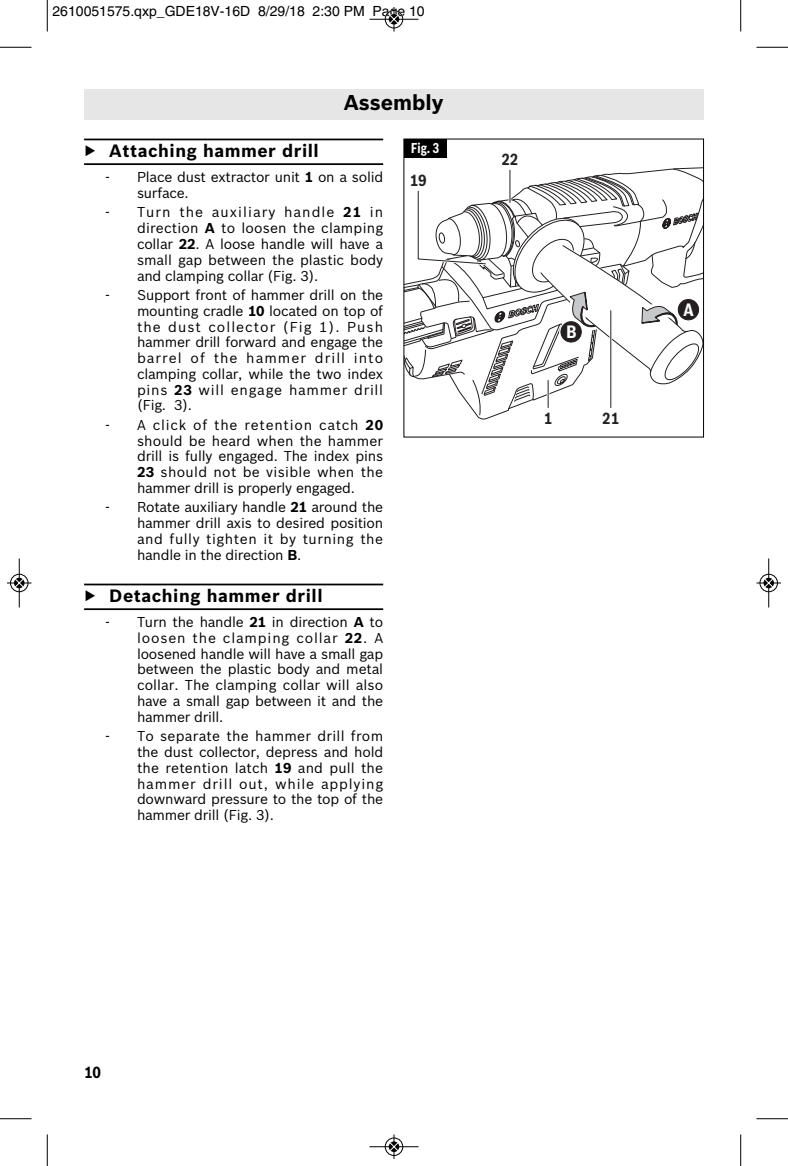
<style>
.page{position:relative;width:788px;height:1166px;background:#fff}
.page>*{position:absolute;margin:0;border:0;box-sizing:border-box;transform-origin:0 0}
.t1{font:700 21px "Bosch Sans";color:#000}
.t2{font:700 17.5px "Bosch Sans";letter-spacing:.03em;color:#000}
.t3{font:700 17.5px "Bosch Sans Cond";color:#fff}
.t4{font:700 15.75px "Bosch Sans Cond";color:#231f20}
.t5{font:700 15.75px "Bosch Sans Cond";color:#000}
.t6{font:14px/15.8px "Bosch Sans";letter-spacing:-.02em;color:#000;text-align:justify}
.t7{font:14px "Helvetica";color:#000}
.t8{font:700 14px "Bosch Sans Cond";color:#fff;scale:.9 1}
.s1{font-weight:700}
</style>
<div class="page">
<div style="left:84px;top:89px;width:619px;height:30px;background:#e6e6e6"></div>
<hr style="left:84px;top:139px;width:299px;height:1px;background:#000">
<hr style="left:84px;top:163px;width:299px;height:2px;background:#000">
<hr style="left:84px;top:583px;width:299px;height:2px;background:#000">
<hr style="left:84px;top:608px;width:299px;height:2px;background:#000">
<svg style="left:405px;top:167px;width:297px;height:253px"></svg>
<div style="left:676px;top:298px;width:24px;height:23px;border:4px solid #fff;border-radius:50%"></div>
<div style="left:678px;top:299px;width:20px;height:21px;background:#231f20;border-radius:50%"></div>
<div style="left:677px;top:299px;width:22px;height:21px;border:1px solid #231f20;border-radius:50%"></div>
<div style="left:559px;top:320px;width:24px;height:24px;border:4px solid #fff;border-radius:50%"></div>
<div style="left:561px;top:322px;width:20px;height:20px;background:#231f20;border-radius:50%"></div>
<div style="left:560px;top:321px;width:21px;height:21px;border:1px solid #231f20;border-radius:50%"></div>
<div style="left:404px;top:139px;width:42px;height:18px;background:#000"></div>
<hr style="left:47px;top:0;width:1px;height:32px;background:#000">
<hr style="left:0;top:47px;width:32px;height:1px;background:#000">
<hr style="left:740px;top:0;width:1px;height:32px;background:#000">
<hr style="left:756px;top:47px;width:32px;height:1px;background:#000">
<hr style="left:47px;top:1134px;width:1px;height:32px;background:#000">
<hr style="left:0;top:1118px;width:32px;height:1px;background:#000">
<hr style="left:740px;top:1134px;width:1px;height:32px;background:#000">
<hr style="left:756px;top:1118px;width:32px;height:1px;background:#000">
<div style="left:384px;top:10px;width:19px;height:19px;border:1px solid #fff;border-radius:50%"></div>
<hr style="left:369px;top:19px;width:49px;height:1px;background:#000">
<div style="left:385px;top:10px;width:18px;height:18px;border:1px solid #000;border-radius:50%"></div>
<svg style="left:389px;top:7px;width:9px;height:25px"></svg>
<div style="left:384px;top:1137px;width:19px;height:19px;border:1px solid #fff;border-radius:50%"></div>
<hr style="left:369px;top:1146px;width:49px;height:1px;background:#000">
<div style="left:385px;top:1137px;width:18px;height:18px;border:1px solid #000;border-radius:50%"></div>
<svg style="left:389px;top:1134px;width:9px;height:24px"></svg>
<div style="left:10px;top:573px;width:19px;height:19px;border:1px solid #fff;border-radius:50%"></div>
<hr style="left:19px;top:558px;width:1px;height:49px;background:#000">
<div style="left:10px;top:574px;width:18px;height:18px;border:1px solid #000;border-radius:50%"></div>
<svg style="left:7px;top:578px;width:25px;height:9px"></svg>
<div style="left:759px;top:573px;width:19px;height:19px;border:1px solid #fff;border-radius:50%"></div>
<hr style="left:768px;top:558px;width:1px;height:49px;background:#000">
<div style="left:759px;top:574px;width:18px;height:18px;border:1px solid #000;border-radius:50%"></div>
<svg style="left:756px;top:578px;width:24px;height:9px"></svg>
<p class="t7" style="left:52px;top:6px;width:374px">2610051575.qxp_GDE18V-16D 8/29/18 2:30 PM Page 10</p>
<h1 class="t1" style="left:344px;top:90px;width:101px">Assembly</h1>
<p class="t2" style="left:84px;top:141px;width:236px">▶ Attaching hammer drill</p>
<p class="t6" style="left:137px;top:169px;width:247px;text-indent:-32px">- Place dust extractor unit <span class="s1">1</span> on a solid surface.</p>
<p class="t6" style="left:137px;top:205px;width:247px;text-indent:-32px">- Turn the auxiliary handle <span class="s1">21</span> in direction <span class="s1">A</span> to loosen the clamping collar <span class="s1">22</span>. A loose handle will have a small gap between the plastic body and clamping collar (Fig. 3).</p>
<p class="t6" style="left:137px;top:287px;width:248px;text-indent:-32px">- Support front of hammer drill on the mounting cradle <span class="s1">10</span> located on top of the dust collector (Fig 1). Push hammer drill forward and engage the barrel of the hammer drill into clamping collar, while the two index pins <span class="s1">23</span> will engage hammer drill (Fig. 3).</p>
<p class="t6" style="left:137px;top:417px;width:247px;text-indent:-32px">- A click of the retention catch <span class="s1">20 </span>should be heard when the hammer drill is fully engaged. The index pins <span class="s1">23</span> should not be visible when the hammer drill is properly engaged.</p>
<p class="t6" style="left:137px;top:500px;width:247px;text-indent:-32px">- Rotate auxiliary handle <span class="s1">21</span> around the hammer drill axis to desired position and fully tighten it by turning the handle in the direction <span class="s1">B</span>.</p>
<p class="t2" style="left:84px;top:585px;width:240px">▶ Detaching hammer drill</p>
<p class="t6" style="left:137px;top:614px;width:248px;text-indent:-32px">- Turn the handle <span class="s1">21</span> in direction <span class="s1">A</span> to loosen the clamping collar <span class="s1">22</span>. A loosened handle will have a small gap between the plastic body and metal collar. The clamping collar will also have a small gap between it and the hammer drill.</p>
<p class="t6" style="left:137px;top:728px;width:248px;text-indent:-31px">- To separate the hammer drill from the dust collector, depress and hold the retention latch <span class="s1">19</span> and pull the hammer drill out, while applying downward pressure to the top of the hammer drill (Fig. 3).</p>
<p class="t8" style="left:411px;top:140px;width:33px">Fig. 3</p>
<p class="t4" style="left:409px;top:171px;width:19px">19</p>
<p class="t4" style="left:501px;top:150px;width:19px">22</p>
<p class="t3" style="left:566px;top:321px;width:12px">B</p>
<p class="t4" style="left:544px;top:409px;width:10px">1</p>
<p class="t4" style="left:602px;top:409px;width:19px">21</p>
<p class="t3" style="left:683px;top:299px;width:12px">A</p>
<p class="t5" style="left:84px;top:1063px;width:19px">10</p>
</div>
